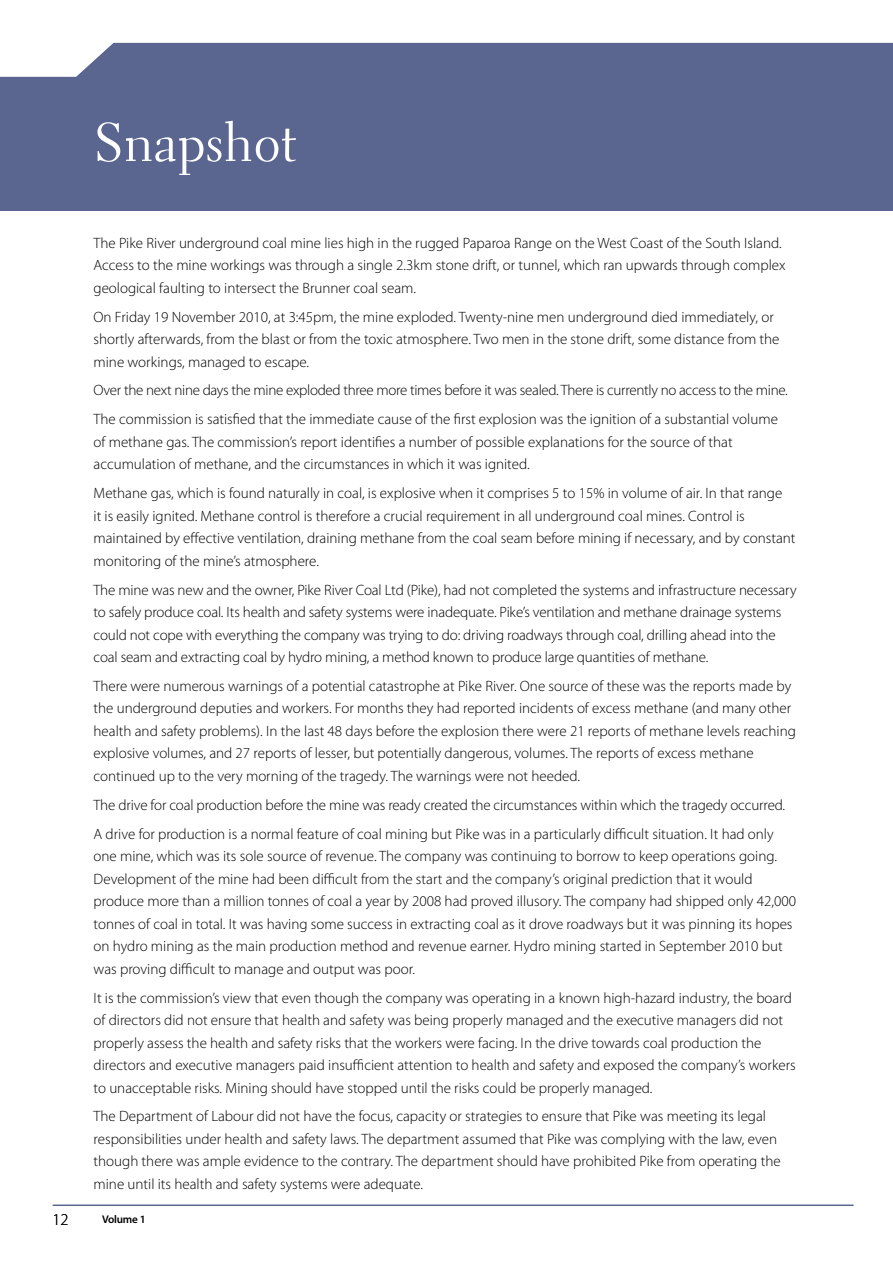
<style>
.page{position:relative;width:893px;height:1263px;background:#fff}
.page>*{position:absolute;margin:0;border:0;box-sizing:border-box;transform-origin:0 0}
.t1{font:54px "Electra LH";color:#fff}
.t2{font:300 16.5px "Myriad Pro";color:#000}
.t3{font:300 15px/22.5px "Myriad Pro";color:#000}
.t4{font:600 11.1px "Myriad Pro";letter-spacing:-.02em;color:#000}
</style>
<div class="page">
<hr style="left:53px;top:1204px;width:800px;height:2px;background:#5a6690">
<div style="left:0;top:43px;width:893px;height:167px;background:#5a6690"></div>
<svg style="left:0;top:42px;width:893px;height:35px"></svg>
<h1 class="t1" style="left:94px;top:109px;width:204px">Snapshot</h1>
<p class="t3" style="left:94px;top:232px;width:693px">The Pike River underground coal mine lies high in the rugged Paparoa Range on the West Coast of the South Island.<br>Access to the mine workings was through a single 2.3km stone drift, or tunnel, which ran upwards through complex geological faulting to intersect the Brunner coal seam.</p>
<p class="t3" style="left:94px;top:305px;width:687px">On Friday 19 November 2010, at 3:45pm, the mine exploded. Twenty-nine men underground died immediately, or shortly afterwards, from the blast or from the toxic atmosphere. Two men in the stone drift, some distance from the mine workings, managed to escape.</p>
<p class="t3" style="left:94px;top:376px;width:696px;line-height:28.8px">Over the next nine days the mine exploded three more times before it was sealed. There is currently no access to the mine.<br>The commission is satisfied that the immediate cause of the first explosion was the ignition of a substantial volume</p>
<p class="t3" style="left:94px;top:431px;width:641px">of methane gas. The commission’s report identifies a number of possible explanations for the source of that accumulation of methane, and the circumstances in which it was ignited.</p>
<p class="t3" style="left:94px;top:482px;width:703px">Methane gas, which is found naturally in coal, is explosive when it comprises 5 to 15% in volume of air. In that range<br>it is easily ignited. Methane control is therefore a crucial requirement in all underground coal mines. Control is maintained by effective ventilation, draining methane from the coal seam before mining if necessary, and by constant monitoring of the mine’s atmosphere.</p>
<p class="t3" style="left:94px;top:578px;width:705px">The mine was new and the owner, Pike River Coal Ltd (Pike), had not completed the systems and infrastructure necessary to safely produce coal. Its health and safety systems were inadequate. Pike’s ventilation and methane drainage systems could not cope with everything the company was trying to do: driving roadways through coal, drilling ahead into the coal seam and extracting coal by hydro mining, a method known to produce large quantities of methane.</p>
<p class="t3" style="left:94px;top:675px;width:704px">There were numerous warnings of a potential catastrophe at Pike River. One source of these was the reports made by the underground deputies and workers. For months they had reported incidents of excess methane (and many other health and safety problems). In the last 48 days before the explosion there were 21 reports of methane levels reaching explosive volumes, and 27 reports of lesser, but potentially dangerous, volumes. The reports of excess methane continued up to the very morning of the tragedy. The warnings were not heeded.</p>
<p class="t3" style="left:94px;top:791px;width:693px;line-height:28.8px">The drive for coal production before the mine was ready created the circumstances within which the tragedy occurred.<br>A drive for production is a normal feature of coal mining but Pike was in a particularly difficult situation. It had only</p>
<p class="t3" style="left:94px;top:845px;width:704px">one mine, which was its sole source of revenue. The company was continuing to borrow to keep operations going.<br>Development of the mine had been difficult from the start and the company’s original prediction that it would produce more than a million tonnes of coal a year by 2008 had proved illusory. The company had shipped only 42,000 tonnes of coal in total. It was having some success in extracting coal as it drove roadways but it was pinning its hopes on hydro mining as the main production method and revenue earner. Hydro mining started in September 2010 but was proving difficult to manage and output was poor.</p>
<p class="t3" style="left:94px;top:986px;width:704px">It is the commission’s view that even though the company was operating in a known high-hazard industry, the board of directors did not ensure that health and safety was being properly managed and the executive managers did not properly assess the health and safety risks that the workers were facing. In the drive towards coal production the directors and executive managers paid insufficient attention to health and safety and exposed the company’s workers to unacceptable risks. Mining should have stopped until the risks could be properly managed.</p>
<p class="t3" style="left:94px;top:1105px;width:689px">The Department of Labour did not have the focus, capacity or strategies to ensure that Pike was meeting its legal responsibilities under health and safety laws. The department assumed that Pike was complying with the law, even though there was ample evidence to the contrary. The department should have prohibited Pike from operating the mine until its health and safety systems were adequate.</p>
<p class="t2" style="left:52px;top:1211px;width:18px">12</p>
<p class="t4" style="left:102px;top:1213px;width:45px">Volume 1</p>
</div>
